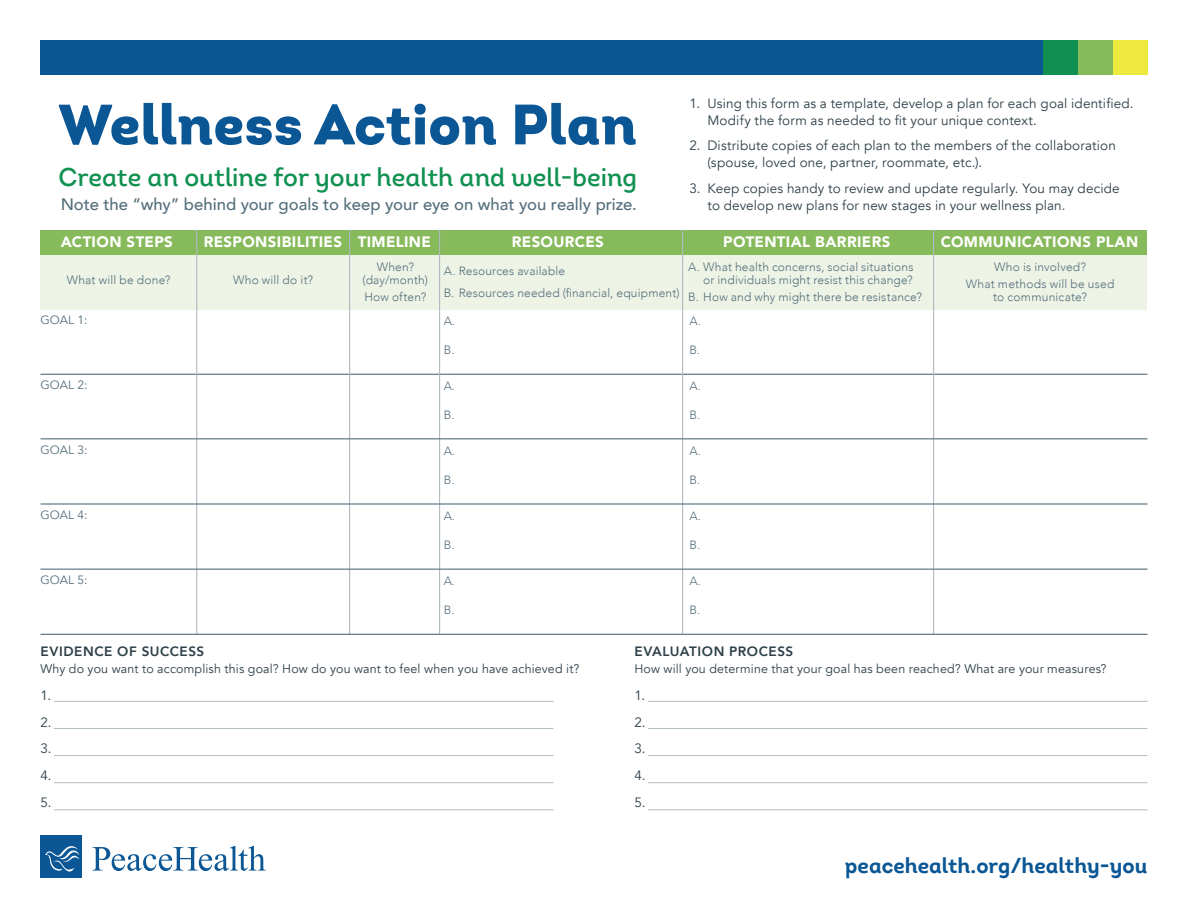
<style>
.page{position:relative;width:1188px;height:918px;background:#fff}
.page>*{position:absolute;margin:0;border:0;box-sizing:border-box;transform-origin:0 0}
.t1{font:56.7px "Intro Black Alt";color:#0b5795}
.t2{font:25.05px "Intro Semi Bold Alt";color:#119151}
.t3{font:21px "Intro Bold Alt";color:#0b5795}
.t4{font:500 16.65px "Avenir";letter-spacing:-.005em;color:#546e7c}
.t5{font:900 15px "Avenir LT Std";letter-spacing:.025em;color:#fff}
.t6{font:13.5px/26.7px "Avenir";letter-spacing:.01em;color:#2d3f48}
.t7{font:800 13.5px "Avenir";letter-spacing:.04em;color:#2d3f48}
.t8{font:12.45px "Avenir";letter-spacing:.015em;color:#2d3f48}
.t9{font:300 12px/13.5px "Avenir";letter-spacing:.015em;color:#546e7c;text-align:center}
.t10{font:12px "Avenir";color:#546e7c}
</style>
<div class="page">
<div style="left:40px;top:255px;width:1108px;height:55px;background:#edf3e5"></div>
<div style="left:40px;top:230px;width:1108px;height:25px;background:#87ba5b"></div>
<div style="left:40px;top:40px;width:1003px;height:35px;background:#0b5795"></div>
<div style="left:1113px;top:40px;width:35px;height:35px;background:#eeea3d"></div>
<div style="left:1078px;top:40px;width:35px;height:35px;background:#87ba5b"></div>
<div style="left:1043px;top:40px;width:35px;height:35px;background:#119151"></div>
<svg style="left:92px;top:846px;width:174px;height:25px"></svg>
<div style="left:40px;top:835px;width:42px;height:43px;background:#0b5795"></div>
<svg style="left:45px;top:846px;width:34px;height:26px"></svg>
<hr style="left:40px;top:374px;width:1108px;height:1px;background:#546e7c">
<hr style="left:196px;top:230px;width:1px;height:405px;background:#b0bcc2">
<hr style="left:349px;top:230px;width:1px;height:404px;background:#b0bcc2">
<hr style="left:439px;top:230px;width:1px;height:404px;background:#b0bcc2">
<hr style="left:682px;top:230px;width:1px;height:404px;background:#b0bcc2">
<hr style="left:933px;top:230px;width:1px;height:404px;background:#b0bcc2">
<hr style="left:40px;top:438px;width:1108px;height:1px;background:#546e7c">
<hr style="left:40px;top:503px;width:1108px;height:2px;background:#546e7c">
<hr style="left:40px;top:569px;width:1108px;height:1px;background:#546e7c">
<hr style="left:40px;top:634px;width:1108px;height:1px;background:#546e7c">
<hr style="left:54px;top:701px;width:500px;height:1px;background:#b0bcc2">
<hr style="left:54px;top:728px;width:500px;height:1px;background:#b0bcc2">
<hr style="left:54px;top:809px;width:500px;height:1px;background:#b0bcc2">
<hr style="left:54px;top:782px;width:500px;height:1px;background:#b0bcc2">
<hr style="left:54px;top:755px;width:500px;height:1px;background:#b0bcc2">
<hr style="left:648px;top:701px;width:500px;height:1px;background:#b0bcc2">
<hr style="left:648px;top:728px;width:500px;height:1px;background:#b0bcc2">
<hr style="left:648px;top:809px;width:500px;height:1px;background:#b0bcc2">
<hr style="left:648px;top:782px;width:500px;height:1px;background:#b0bcc2">
<hr style="left:648px;top:755px;width:500px;height:1px;background:#b0bcc2">
<h1 class="t1" style="left:58px;top:87px;width:580px">Wellness Action Plan</h1>
<h2 class="t2" style="left:58px;top:162px;width:580px">Create an outline for your health and well-being</h2>
<p class="t4" style="left:61px;top:190px;width:578px">Note the “why” behind your goals to keep your eye on what you really prize.</p>
<p class="t6" style="left:708px;top:95px;width:427px;line-height:17px;text-indent:-18px">1. Using this form as a template, develop a plan for each goal identified.<br>Modify the form as needed to fit your unique context.</p>
<p class="t6" style="left:708px;top:137px;width:410px;line-height:17px;text-indent:-18px">2. Distribute copies of each plan to the members of the collaboration (spouse, loved one, partner, roommate, etc.).</p>
<p class="t6" style="left:708px;top:180px;width:414px;line-height:17px;text-indent:-18px">3. Keep copies handy to review and update regularly. You may decide to develop new plans for new stages in your wellness plan.</p>
<p class="t5" style="left:61px;top:233px;width:114px">ACTION STEPS</p>
<p class="t5" style="left:204px;top:233px;width:229px">RESPONSIBILITIES TIMELINE</p>
<p class="t5" style="left:512px;top:233px;width:94px">RESOURCES</p>
<p class="t5" style="left:723px;top:233px;width:169px">POTENTIAL BARRIERS</p>
<p class="t5" style="left:941px;top:233px;width:199px">COMMUNICATIONS PLAN</p>
<p class="t9" style="left:688px;top:260px;width:227px;text-align:right">A. What health concerns, social situations or individuals might resist this change?</p>
<p class="t9" style="left:688px;top:290px;width:235px">B. How and why might there be resistance?</p>
<p class="t9" style="left:363px;top:260px;width:67px">When? (day/month)</p>
<p class="t9" style="left:364px;top:290px;width:63px">How often?</p>
<p class="t9" style="left:966px;top:258px;width:150px;line-height:16.8px">Who is involved?<br>What methods will be used</p>
<p class="t9" style="left:993px;top:290px;width:95px">to communicate?</p>
<p class="t9" style="left:444px;top:260px;width:237px;line-height:22.2px;text-align:left">A. Resources available<br>B. Resources needed (financial, equipment)</p>
<p class="t9" style="left:67px;top:273px;width:105px">What will be done?</p>
<p class="t9" style="left:233px;top:273px;width:82px">Who will do it?</p>
<p class="t10" style="left:41px;top:313px;width:48px">GOAL 1:</p>
<p class="t9" style="left:444px;top:315px;width:13px">A.</p>
<p class="t9" style="left:444px;top:343px;width:12px">B.</p>
<p class="t10" style="left:41px;top:378px;width:48px">GOAL 2:</p>
<p class="t9" style="left:444px;top:379px;width:13px">A.</p>
<p class="t9" style="left:444px;top:408px;width:12px">B.</p>
<p class="t10" style="left:41px;top:443px;width:48px">GOAL 3:</p>
<p class="t9" style="left:444px;top:444px;width:13px">A.</p>
<p class="t9" style="left:444px;top:473px;width:12px">B.</p>
<p class="t10" style="left:41px;top:508px;width:48px">GOAL 4:</p>
<p class="t9" style="left:444px;top:509px;width:13px">A.</p>
<p class="t9" style="left:444px;top:538px;width:12px">B.</p>
<p class="t10" style="left:41px;top:573px;width:48px">GOAL 5:</p>
<p class="t9" style="left:444px;top:575px;width:13px">A.</p>
<p class="t9" style="left:444px;top:603px;width:12px">B.</p>
<p class="t7" style="left:40px;top:641px;width:165px">EVIDENCE OF SUCCESS</p>
<p class="t8" style="left:40px;top:662px;width:540px">Why do you want to accomplish this goal? How do you want to feel when you have achieved it?</p>
<p class="t6" style="left:40px;top:682px;width:13px;text-align:justify">1.<br>2.<br>3.<br>4.<br>5.</p>
<p class="t9" style="left:690px;top:315px;width:13px">A.</p>
<p class="t9" style="left:690px;top:343px;width:12px">B.</p>
<p class="t9" style="left:690px;top:379px;width:13px">A.</p>
<p class="t9" style="left:690px;top:408px;width:12px">B.</p>
<p class="t9" style="left:690px;top:444px;width:13px">A.</p>
<p class="t9" style="left:690px;top:473px;width:12px">B.</p>
<p class="t9" style="left:690px;top:509px;width:13px">A.</p>
<p class="t9" style="left:690px;top:538px;width:12px">B.</p>
<p class="t9" style="left:690px;top:575px;width:13px">A.</p>
<p class="t9" style="left:690px;top:603px;width:12px">B.</p>
<p class="t7" style="left:634px;top:641px;width:160px">EVALUATION PROCESS</p>
<p class="t8" style="left:634px;top:662px;width:474px">How will you determine that your goal has been reached? What are your measures?</p>
<p class="t6" style="left:635px;top:682px;width:13px;text-align:justify">1.<br>2.<br>3.<br>4.<br>5.</p>
<h3 class="t3" style="left:845px;top:852px;width:304px">peacehealth.org/healthy-you</h3>
</div>
